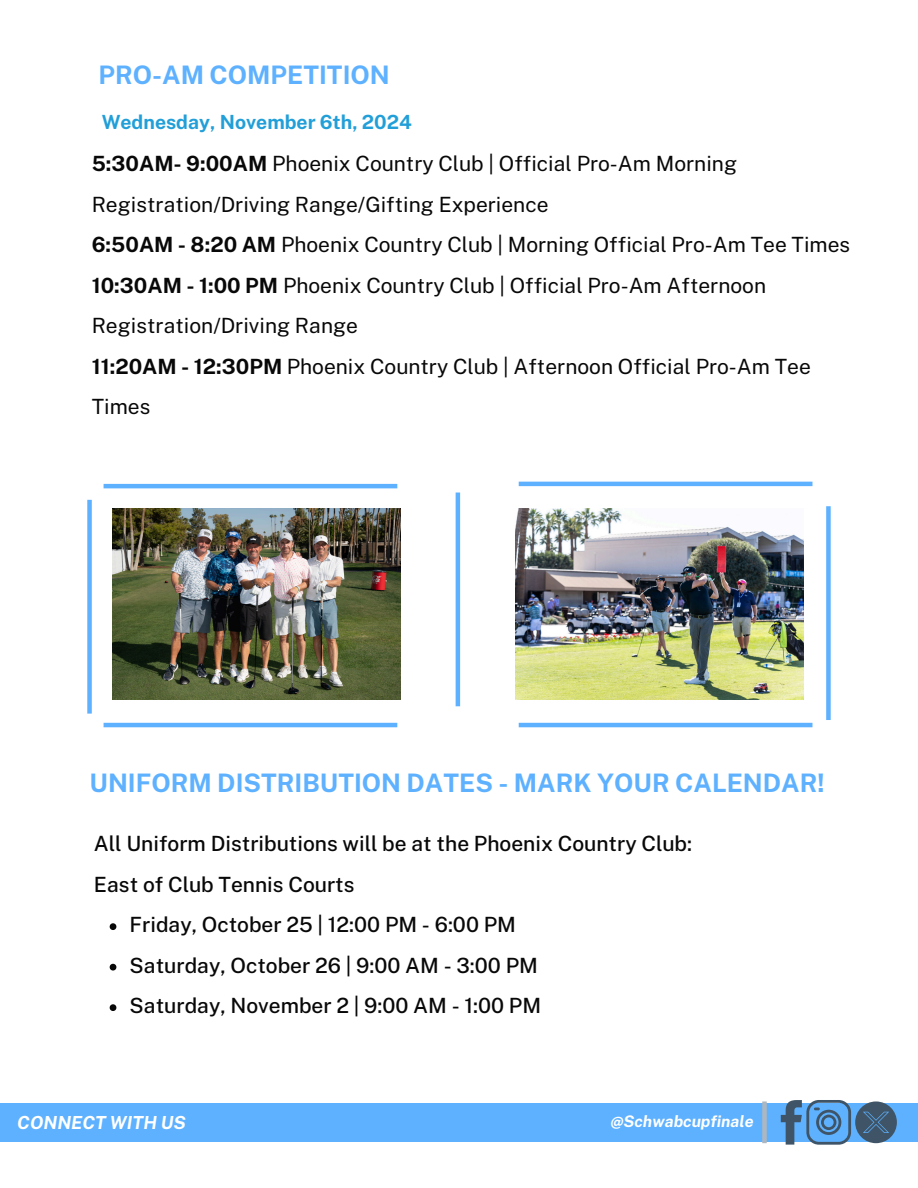
<style>
.page{position:relative;width:918px;height:1188px;background:#fff}
.page>*{position:absolute;margin:0;border:0;box-sizing:border-box;transform-origin:0 0}
.t1{font:700 25.5px "Public Sans";color:#5eb1ff}
.t2{font:21px/40.5px "Public Sans";color:#090808}
.t3{font:500 21px/40.5px "Public Sans";color:#090808}
.t4{font:700 19.5px "Public Sans";color:#229fd8}
.t5{font:italic 700 18px "Public Sans";color:#fff}
.t6{font:italic 700 15.9px "Public Sans";color:#fff}
.s1{font-weight:700}
</style>
<div class="page">
<div style="left:0;top:1103px;width:918px;height:39px;background:#5eb1ff"></div>
<hr style="left:104px;top:484px;width:293px;height:4px;background:#5eb1ff">
<hr style="left:519px;top:482px;width:293px;height:4px;background:#5eb1ff">
<hr style="left:104px;top:723px;width:293px;height:4px;background:#5eb1ff">
<hr style="left:519px;top:723px;width:293px;height:4px;background:#5eb1ff">
<hr style="left:456px;top:493px;width:4px;height:213px;background:#5eb1ff">
<div style="left:826px;top:506px;width:5px;height:214px;background:#5eb1ff"></div>
<div style="left:87px;top:500px;width:5px;height:214px;background:#5eb1ff"></div>
<div style="left:762px;top:1101px;width:5px;height:42px;background:#aeb7bf"></div>
<svg style="left:781px;top:1100px;width:116px;height:45px"></svg>
<img style="left:113px;top:509px;width:288px;height:191px">
<img style="left:515px;top:509px;width:288px;height:191px">
<svg style="left:110px;top:923px;width:6px;height:7px"></svg>
<svg style="left:110px;top:964px;width:6px;height:7px"></svg>
<svg style="left:110px;top:1004px;width:6px;height:7px"></svg>
<p class="t1" style="left:98px;top:60px;width:293px">PRO-AM COMPETITION</p>
<h2 class="t4" style="left:102px;top:110px;width:312px">Wednesday, November 6th, 2024</h2>
<h3 class="t2" style="left:92px;top:144px;width:760px"><span class="s1">5:30AM- 9:00AM</span> Phoenix Country Club | Official Pro-Am Morning Registration/Driving Range/Gifting Experience<br><span class="s1">6:50AM - 8:20 AM</span> Phoenix Country Club | Morning Official Pro-Am Tee Times <span class="s1">10:30AM - 1:00 PM</span> Phoenix Country Club | Official Pro-Am Afternoon Registration/Driving Range<br><span class="s1">11:20AM - 12:30PM</span> Phoenix Country Club | Afternoon Official Pro-Am Tee Times</h3>
<p class="t1" style="left:90px;top:768px;width:737px">UNIFORM DISTRIBUTION DATES - MARK YOUR CALENDAR!</p>
<p class="t3" style="left:94px;top:823px;width:600px">All Uniform Distributions will be at the Phoenix Country Club:<br>East of Club Tennis Courts</p>
<p class="t3" style="left:130px;top:904px;width:388px">Friday, October 25 | 12:00 PM - 6:00 PM</p>
<p class="t3" style="left:130px;top:945px;width:410px">Saturday, October 26 | 9:00 AM - 3:00 PM</p>
<p class="t3" style="left:130px;top:985px;width:413px">Saturday, November 2 | 9:00 AM - 1:00 PM</p>
<h1 class="t5" style="left:17px;top:1112px;width:170px">CONNECT WITH US</h1>
<p class="t6" style="left:611px;top:1112px;width:144px">@Schwabcupfinale</p>
</div>
